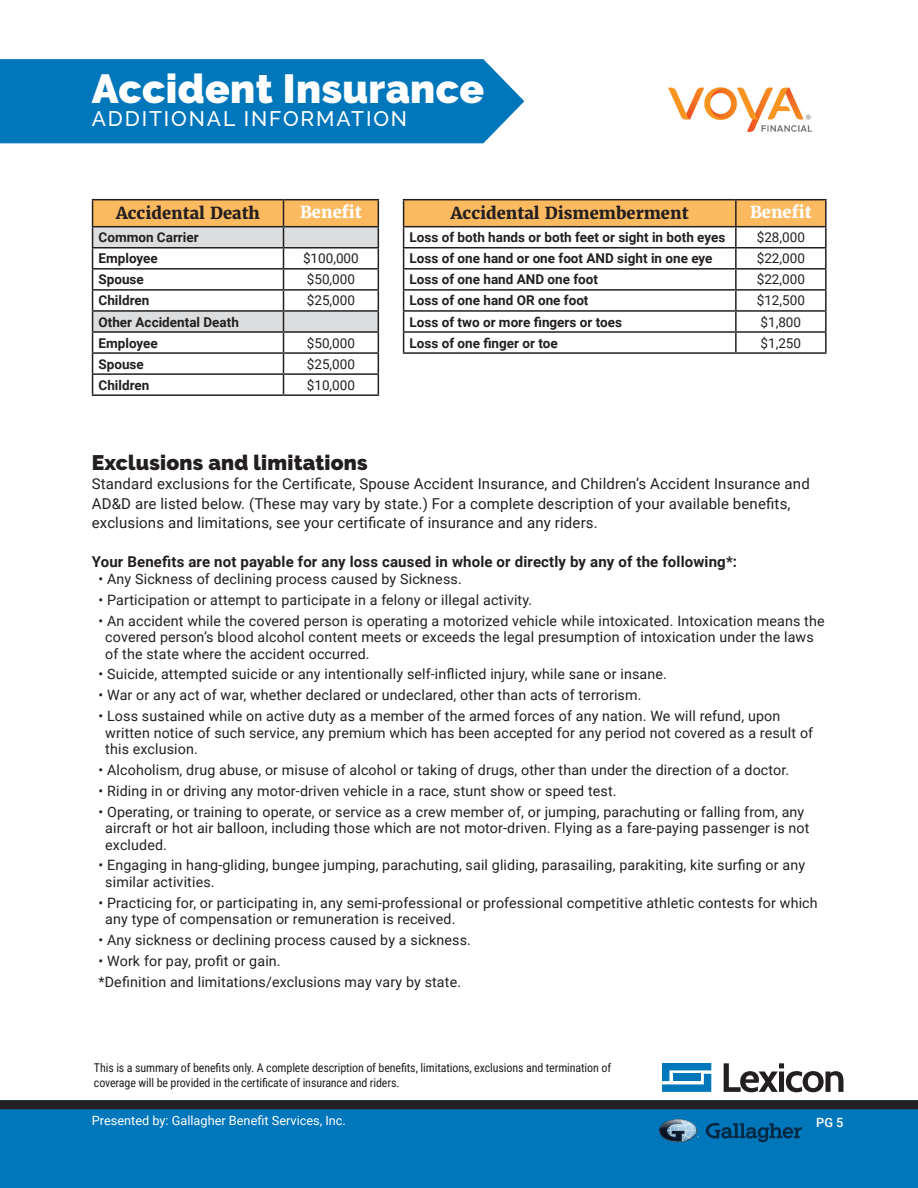
<style>
.page{position:relative;width:918px;height:1188px;background:#fff}
.page>*{position:absolute;margin:0;border:0;box-sizing:border-box;transform-origin:0 0}
.t1{font:900 40.5px "Raleway";letter-spacing:.01em;color:#fff}
.t2{font:900 21px "Raleway";letter-spacing:.01em;color:#231f20}
.t3{font:500 21px "Raleway";letter-spacing:.09em;color:#fff}
.t4{font:800 16.5px "Merriweather";color:#231f20}
.t5{font:800 16.5px "Merriweather";color:#fff}
.t6{font:15px/19.5px "Roboto";letter-spacing:.01em;color:#231f20}
.t7{font:700 15px "Roboto";letter-spacing:.01em;color:#231f20}
.t8{font:14.25px/16.5px "Roboto";letter-spacing:.01em;color:#231f20}
.t9{font:700 13.5px/21px "Roboto";color:#231f20}
.t10{font:13.5px "Roboto";color:#231f20}
.t11{font:12.75px "Roboto";color:#fff}
.t12{font:500 12.75px "Roboto";color:#fff}
.t13{font:12px/15px "Roboto Condensed";letter-spacing:-.01em;color:#231f20}
</style>
<div class="page">
<div style="left:0;top:1100px;width:918px;height:88px;background:#0076bb"></div>
<div style="left:0;top:1100px;width:918px;height:9px;background:#231f20"></div>
<img style="left:659px;top:1119px;width:143px;height:24px">
<svg style="left:724px;top:1063px;width:119px;height:29px"></svg>
<svg style="left:662px;top:1063px;width:49px;height:29px"></svg>
<img style="left:668px;top:87px;width:144px;height:45px">
<div style="left:0;top:59px;width:524px;height:84px;background:#0076bb"></div>
<hr style="left:92px;top:394px;width:192px;height:2px;background:#231f20">
<hr style="left:284px;top:394px;width:95px;height:2px;background:#231f20">
<hr style="left:284px;top:199px;width:95px;height:1px;background:#231f20">
<hr style="left:92px;top:199px;width:192px;height:1px;background:#231f20">
<svg style="left:92px;top:200px;width:287px;height:194px"></svg>
<hr style="left:403px;top:352px;width:333px;height:2px;background:#231f20">
<hr style="left:736px;top:352px;width:91px;height:2px;background:#231f20">
<hr style="left:736px;top:199px;width:91px;height:1px;background:#231f20">
<svg style="left:403px;top:200px;width:424px;height:152px"></svg>
<hr style="left:403px;top:199px;width:333px;height:1px;background:#231f20">
<hr style="left:735px;top:200px;width:2px;height:26px;background:#231f20">
<h1 class="t1" style="left:92px;top:65px;width:394px">Accident Insurance</h1>
<h2 class="t3" style="left:92px;top:106px;width:317px">ADDITIONAL INFORMATION</h2>
<p class="t4" style="left:116px;top:202px;width:145px">Accidental Death</p>
<p class="t5" style="left:300px;top:202px;width:63px">Benefit</p>
<p class="t9" style="left:99px;top:226px;width:102px">Common Carrier<br>Employee</p>
<p class="t10" style="left:303px;top:249px;width:57px">$100,000</p>
<p class="t9" style="left:99px;top:269px;width:47px">Spouse</p>
<p class="t10" style="left:307px;top:270px;width:50px">$50,000</p>
<p class="t9" style="left:99px;top:290px;width:52px">Children</p>
<p class="t10" style="left:307px;top:291px;width:50px">$25,000</p>
<p class="t9" style="left:99px;top:311px;width:142px">Other Accidental Death<br>Employee</p>
<p class="t10" style="left:307px;top:333px;width:50px">$50,000</p>
<p class="t9" style="left:99px;top:353px;width:47px">Spouse</p>
<p class="t10" style="left:307px;top:354px;width:50px">$25,000</p>
<p class="t9" style="left:99px;top:374px;width:52px">Children</p>
<p class="t10" style="left:307px;top:375px;width:50px">$10,000</p>
<p class="t4" style="left:451px;top:202px;width:239px">Accidental Dismemberment</p>
<p class="t5" style="left:750px;top:202px;width:63px">Benefit</p>
<p class="t9" style="left:410px;top:226px;width:317px">Loss of both hands or both feet or sight in both eyes</p>
<p class="t10" style="left:757px;top:228px;width:50px">$28,000</p>
<p class="t9" style="left:410px;top:248px;width:305px">Loss of one hand or one foot AND sight in one eye</p>
<p class="t10" style="left:757px;top:249px;width:50px">$22,000</p>
<p class="t9" style="left:410px;top:269px;width:190px">Loss of one hand AND one foot</p>
<p class="t10" style="left:757px;top:270px;width:50px">$22,000</p>
<p class="t9" style="left:410px;top:290px;width:180px">Loss of one hand OR one foot</p>
<p class="t10" style="left:757px;top:291px;width:50px">$12,500</p>
<p class="t9" style="left:410px;top:311px;width:214px">Loss of two or more fingers or toes</p>
<p class="t10" style="left:761px;top:312px;width:42px">$1,800</p>
<p class="t9" style="left:410px;top:332px;width:150px">Loss of one finger or toe</p>
<p class="t10" style="left:761px;top:333px;width:42px">$1,250</p>
<h2 class="t2" style="left:92px;top:450px;width:277px">Exclusions and limitations</h2>
<p class="t6" style="left:92px;top:474px;width:720px">Standard exclusions for the Certificate, Spouse Accident Insurance, and Children’s Accident Insurance and<br>AD&amp;D are listed below. (These may vary by state.) For a complete description of your available benefits, exclusions and limitations, see your certificate of insurance and any riders.</p>
<p class="t7" style="left:92px;top:552px;width:647px">Your Benefits are not payable for any loss caused in whole or directly by any of the following*:</p>
<p class="t8" style="left:99px;top:570px;width:365px">• Any Sickness of declining process caused by Sickness.</p>
<p class="t8" style="left:99px;top:591px;width:435px">• Participation or attempt to participate in a felony or illegal activity.</p>
<p class="t8" style="left:105px;top:612px;width:721px;text-indent:-7px">• An accident while the covered person is operating a motorized vehicle while intoxicated. Intoxication means the covered person’s blood alcohol content meets or exceeds the legal presumption of intoxication under the laws of the state where the accident occurred.</p>
<p class="t8" style="left:99px;top:666px;width:570px">• Suicide, attempted suicide or any intentionally self-inflicted injury, while sane or insane.</p>
<p class="t8" style="left:99px;top:686px;width:544px">• War or any act of war, whether declared or undeclared, other than acts of terrorism.</p>
<p class="t8" style="left:105px;top:707px;width:709px;text-indent:-7px">• Loss sustained while on active duty as a member of the armed forces of any nation. We will refund, upon written notice of such service, any premium which has been accepted for any period not covered as a result of this exclusion.</p>
<p class="t8" style="left:99px;top:761px;width:692px">• Alcoholism, drug abuse, or misuse of alcohol or taking of drugs, other than under the direction of a doctor.</p>
<p class="t8" style="left:99px;top:782px;width:520px">• Riding in or driving any motor-driven vehicle in a race, stunt show or speed test.</p>
<p class="t8" style="left:105px;top:803px;width:706px;text-indent:-7px">• Operating, or training to operate, or service as a crew member of, or jumping, parachuting or falling from, any aircraft or hot air balloon, including those which are not motor-driven. Flying as a fare-paying passenger is not excluded.</p>
<p class="t8" style="left:105px;top:857px;width:701px;text-indent:-7px">• Engaging in hang-gliding, bungee jumping, parachuting, sail gliding, parasailing, parakiting, kite surfing or any similar activities.</p>
<p class="t8" style="left:105px;top:894px;width:714px;text-indent:-7px">• Practicing for, or participating in, any semi-professional or professional competitive athletic contests for which any type of compensation or remuneration is received.</p>
<p class="t8" style="left:99px;top:931px;width:374px">• Any sickness or declining process caused by a sickness.</p>
<p class="t8" style="left:99px;top:950px;width:364px;line-height:20.9px">• Work for pay, profit or gain.<br>*Definition and limitations/exclusions may vary by state.</p>
<p class="t13" style="left:94px;top:1060px;width:519px">This is a summary of benefits only. A complete description of benefits, limitations, exclusions and termination of coverage will be provided in the certificate of insurance and riders.</p>
<p class="t11" style="left:92px;top:1112px;width:256px">Presented by: Gallagher Benefit Services, Inc.</p>
<p class="t12" style="left:816px;top:1113px;width:29px">PG 5</p>
</div>
